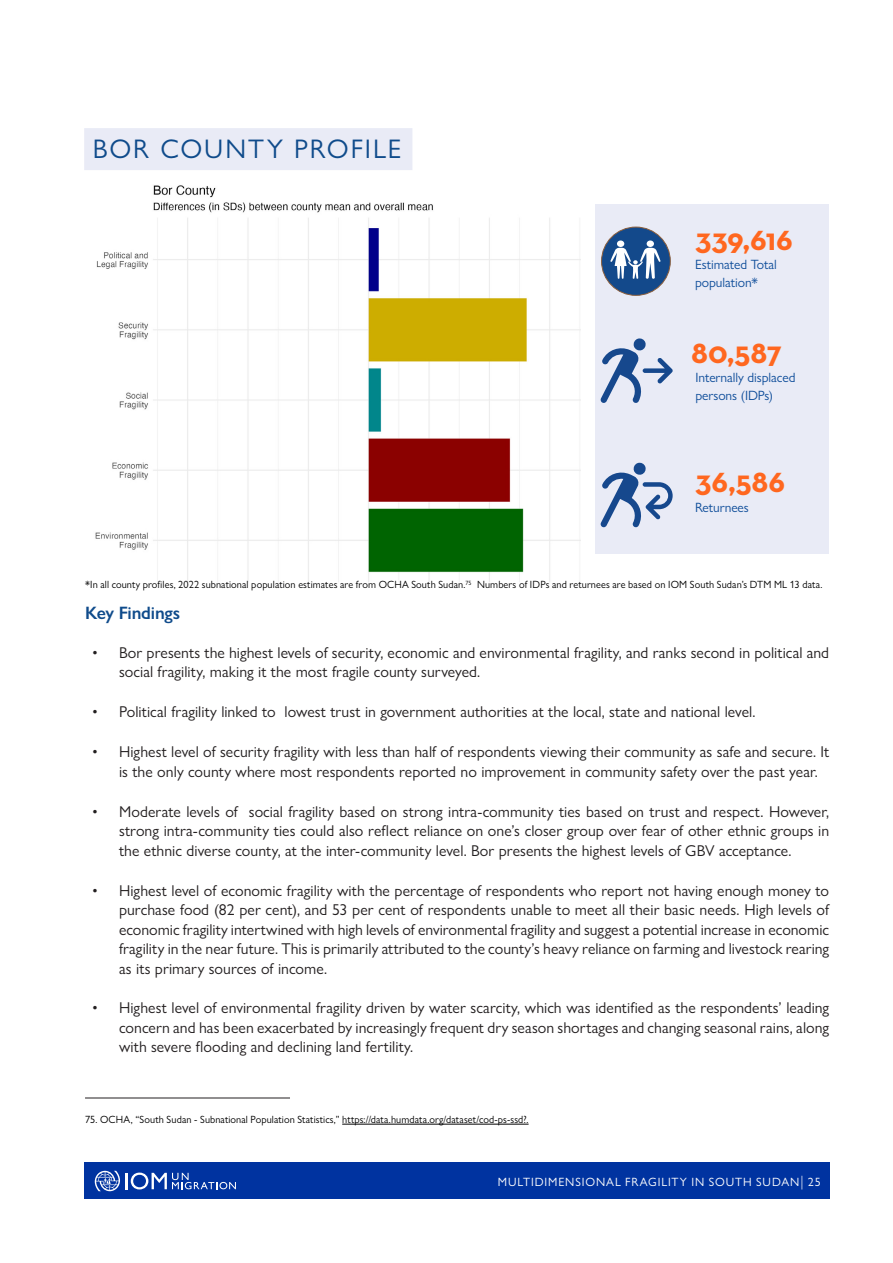
<style>
.page{position:relative;width:893px;height:1263px;background:#fff}
.page>*{position:absolute;margin:0;border:0;box-sizing:border-box;transform-origin:0 0}
.t1{font:700 31.5px "Neutra Text";letter-spacing:-.005em;color:#ff671f}
.t2{font:27px "Gill Sans Nova";letter-spacing:.075em;color:#0f4b8b}
.texte{font:600 18px "Gill Sans Nova";letter-spacing:-.01em;color:#0f4b8b}
.t3{font:15.75px/19.5px "Gill Sans Nova";letter-spacing:.005em;color:#231f20;text-align:justify}
.t4{font:13.5px "Gill Sans Nova";letter-spacing:-.005em;color:#114f9b}
.t5{font:12px "Gill Sans Nova";letter-spacing:.075em;color:#fff}
.note{font:10.5px "Gill Sans Nova";letter-spacing:.01em;color:#000001}
.s1{font-weight:300;font-size:15px}
</style>
<div class="page">
<div style="left:84px;top:1162px;width:745px;height:37px;background:#0033a0"></div>
<hr style="left:125px;top:1173px;width:3px;height:16px;background:#fff">
<svg style="left:131px;top:1172px;width:105px;height:17px"></svg>
<svg style="left:95px;top:1171px;width:25px;height:20px"></svg>
<div style="left:84px;top:128px;width:328px;height:42px;background:#e9ebf6"></div>
<hr style="left:342px;top:1124px;width:187px;height:1px;background:#000001">
<img style="left:95px;top:185px;width:486px;height:397px">
<div style="left:595px;top:204px;width:234px;height:350px;background:#e9ebf6"></div>
<svg style="left:600px;top:338px;width:73px;height:65px"></svg>
<svg style="left:600px;top:462px;width:73px;height:65px"></svg>
<div style="left:601px;top:227px;width:69px;height:68px;background:#13498b;border-radius:50%"></div>
<div style="left:601px;top:227px;width:70px;height:69px;border:1px solid #8a5d3b;border-radius:50%"></div>
<svg style="left:610px;top:240px;width:51px;height:39px"></svg>
<hr style="left:85px;top:1097px;width:205px;height:1px;background:#231f20">
<p class="t2" style="left:93px;top:132px;width:310px">BOR COUNTY PROFILE</p>
<p class="t1" style="left:695px;top:219px;width:99px">339,616</p>
<p class="t4" style="left:695px;top:256px;width:83px">Estimated Total</p>
<p class="t4" style="left:695px;top:274px;width:65px">population*</p>
<p class="t1" style="left:691px;top:332px;width:92px">80,587</p>
<p class="t4" style="left:695px;top:369px;width:102px">Internally displaced</p>
<p class="t4" style="left:695px;top:387px;width:79px">persons (IDPs)</p>
<p class="t1" style="left:695px;top:462px;width:92px">36,586</p>
<p class="t4" style="left:695px;top:499px;width:55px">Returnees</p>
<p class="note" style="left:85px;top:578px;width:739px">*In all county profiles, 2022 subnational population estimates are from OCHA South Sudan.<sup>75</sup> Numbers of IDPs and returnees are based on IOM South Sudan’s DTM ML 13 data.</p>
<p class="texte" style="left:85px;top:602px;width:97px">Key Findings</p>
<p class="t3" style="left:119px;top:643px;width:712px;text-indent:-27px">• Bor presents the highest levels of security, economic and environmental fragility, and ranks second in political and social fragility, making it the most fragile county surveyed.</p>
<p class="t3" style="left:92px;top:702px;width:665px">• Political fragility linked to lowest trust in government authorities at the local, state and national level.</p>
<p class="t3" style="left:119px;top:742px;width:712px;text-indent:-27px">• Highest level of security fragility with less than half of respondents viewing their community as safe and secure. It is the only county where most respondents reported no improvement in community safety over the past year.</p>
<p class="t3" style="left:119px;top:801px;width:712px;text-indent:-27px">• Moderate levels of social fragility based on strong intra-community ties based on trust and respect. However, strong intra-community ties could also reflect reliance on one’s closer group over fear of other ethnic groups in the ethnic diverse county, at the inter-community level. Bor presents the highest levels of GBV acceptance.</p>
<p class="t3" style="left:119px;top:880px;width:712px;text-indent:-27px">• Highest level of economic fragility with the percentage of respondents who report not having enough money to purchase food (82 per cent), and 53 per cent of respondents unable to meet all their basic needs. High levels of economic fragility intertwined with high levels of environmental fragility and suggest a potential increase in economic fragility in the near future. This is primarily attributed to the county’s heavy reliance on farming and livestock rearing as its primary sources of income.</p>
<p class="t3" style="left:119px;top:998px;width:712px;text-indent:-27px">• Highest level of environmental fragility driven by water scarcity, which was identified as the respondents’ leading concern and has been exacerbated by increasingly frequent dry season shortages and changing seasonal rains, along with severe flooding and declining land fertility.</p>
<p class="note" style="left:85px;top:1113px;width:445px">75. OCHA, “South Sudan - Subnational Population Statistics,” https://data.humdata.org/dataset/cod-ps-ssd?.</p>
<p class="t5" style="left:498px;top:1175px;width:324px">MULTIDIMENSIONAL FRAGILITY IN SOUTH SUDAN<span class="s1">|</span> 25</p>
</div>
